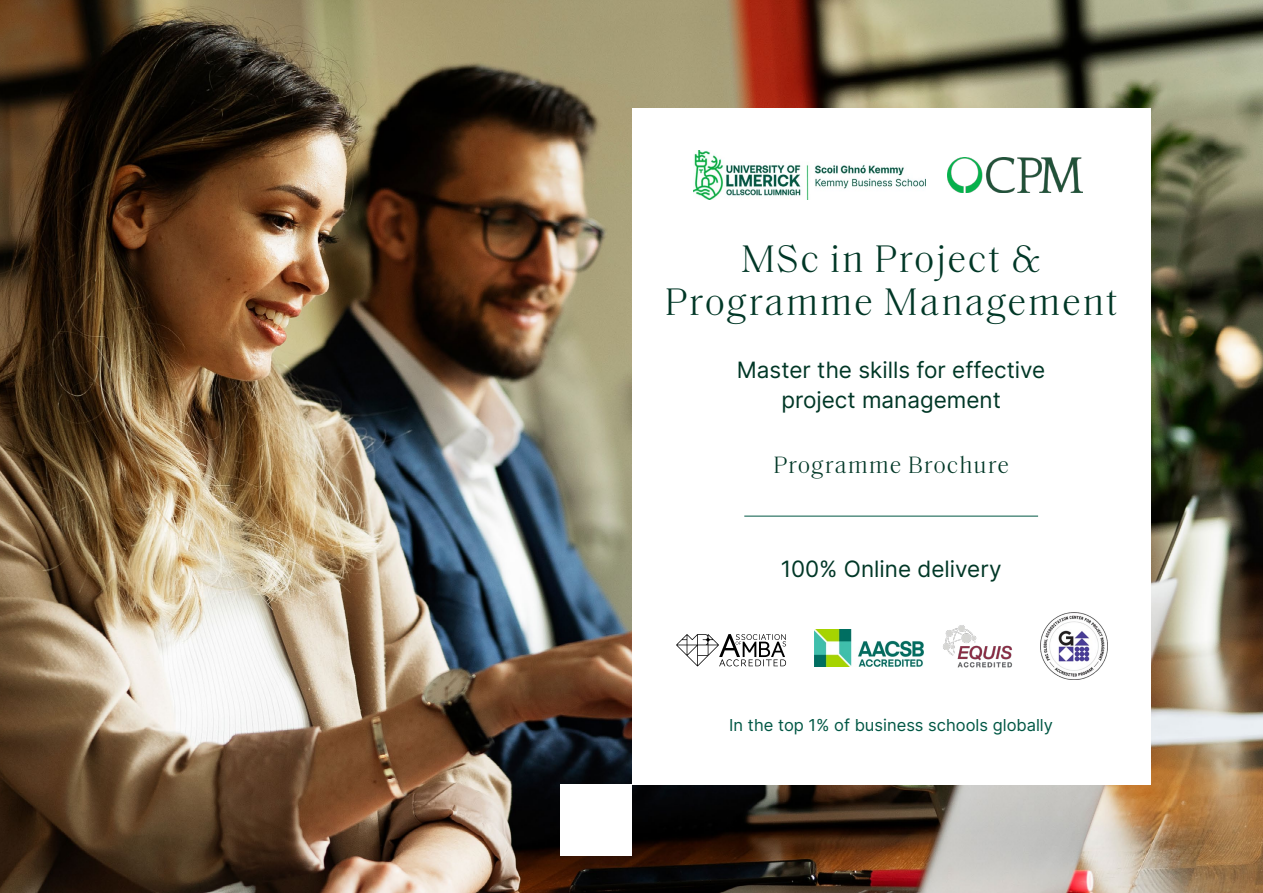
<style>
.page{position:relative;width:1263px;height:893px;background:#fff}
.page>*{position:absolute;margin:0;border:0;box-sizing:border-box;transform-origin:0 0}
.t1{font:300 39px "Saol Text";letter-spacing:.04em;color:#003726}
.t2{font:300 24px "Saol Text";letter-spacing:.04em;color:#003726}
.t3{font:22.5px/30px "Inter";color:#003726;text-align:center}
.t4{font:16.5px "Inter";color:#005744}
</style>
<div class="page">
<img style="left:0;top:0;width:1263px;height:893px">
<div style="left:632px;top:108px;width:518px;height:676px;background:#fff"></div>
<img style="left:815px;top:630px;width:108px;height:36px">
<hr style="left:744px;top:516px;width:294px;height:1px;background:#005744">
<svg style="left:676px;top:634px;width:110px;height:32px"></svg>
<img style="left:943px;top:625px;width:70px;height:43px">
<img style="left:1040px;top:612px;width:68px;height:68px">
<img style="left:693px;top:151px;width:232px;height:49px">
<img style="left:948px;top:158px;width:135px;height:35px">
<div style="left:560px;top:784px;width:71px;height:72px;background:#fff"></div>
<p class="t1" style="left:741px;top:231px;width:301px">MSc in Project &amp;</p>
<p class="t1" style="left:665px;top:273px;width:454px">Programme Management</p>
<p class="t3" style="left:737px;top:354px;width:310px">Master the skills for effective project management</p>
<p class="t2" style="left:773px;top:448px;width:237px">Programme Brochure</p>
<p class="t3" style="left:781px;top:553px;width:222px">100% Online delivery</p>
<p class="t4" style="left:729px;top:713px;width:325px">In the top 1% of business schools globally</p>
</div>
